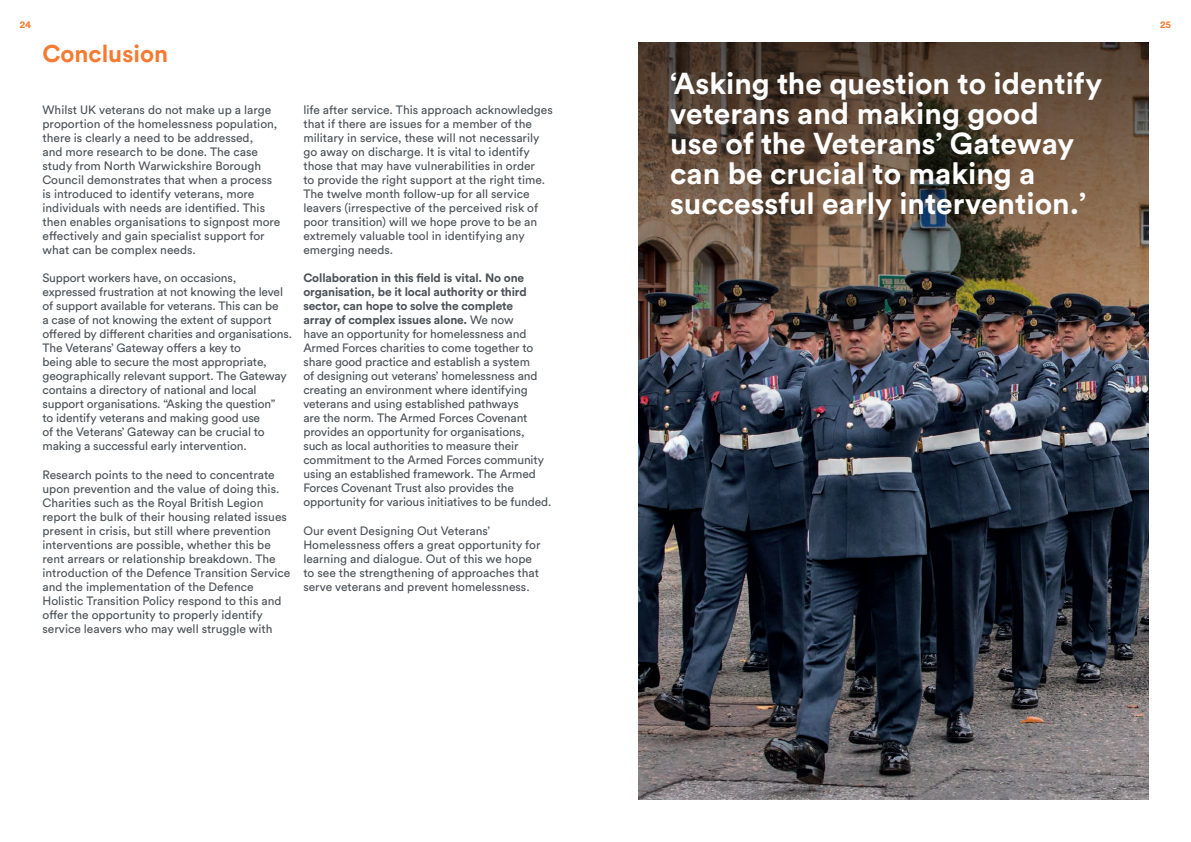
<style>
.page{position:relative;width:1191px;height:842px;background:#fff}
.page>*{position:absolute;margin:0;border:0;box-sizing:border-box;transform-origin:0 0}
.t1{font:700 30px/30px "Circular Std";color:#fff}
.t2{font:700 24px "Circular Std";color:#f47b31}
.t3{font:12px/14px "Circular Std";letter-spacing:-.005em;color:#4b5156}
.t4{font:700 10px "Circular Std";color:#f47b31}
.s1{font-weight:700}
</style>
<div class="page">
<img style="left:638px;top:421px;width:510px;height:378px">
<img style="left:638px;top:43px;width:510px;height:378px">
<p class="t4" style="left:20px;top:18px;width:13px">24</p>
<p class="t4" style="left:1160px;top:18px;width:12px">25</p>
<p class="t2" style="left:43px;top:38px;width:127px">Conclusion</p>
<p class="t1" style="left:670px;top:68px;width:433px">‘Asking the question to identify veterans and making good<br>use of the Veterans’ Gateway can be crucial to making a successful early intervention.’</p>
<p class="t3" style="left:43px;top:103px;width:239px">Whilst UK veterans do not make up a large proportion of the homelessness population, there is clearly a need to be addressed,<br>and more research to be done. The case study from North Warwickshire Borough Council demonstrates that when a process is introduced to identify veterans, more individuals with needs are identified. This then enables organisations to signpost more effectively and gain specialist support for what can be complex needs.</p>
<p class="t3" style="left:43px;top:271px;width:251px">Support workers have, on occasions, expressed frustration at not knowing the level of support available for veterans. This can be<br>a case of not knowing the extent of support offered by different charities and organisations.<br>The Veterans’ Gateway offers a key to<br>being able to secure the most appropriate, geographically relevant support. The Gateway contains a directory of national and local support organisations. “Asking the question”<br>to identify veterans and making good use<br>of the Veterans’ Gateway can be crucial to making a successful early intervention.</p>
<p class="t3" style="left:43px;top:467px;width:249px">Research points to the need to concentrate upon prevention and the value of doing this.<br>Charities such as the Royal British Legion report the bulk of their housing related issues present in crisis, but still where prevention interventions are possible, whether this be rent arrears or relationship breakdown. The introduction of the Defence Transition Service and the implementation of the Defence Holistic Transition Policy respond to this and offer the opportunity to properly identify service leavers who may well struggle with</p>
<p class="t3" style="left:303px;top:103px;width:251px">life after service. This approach acknowledges that if there are issues for a member of the military in service, these will not necessarily go away on discharge. It is vital to identify those that may have vulnerabilities in order<br>to provide the right support at the right time.<br>The twelve month follow-up for all service leavers (irrespective of the perceived risk of poor transition) will we hope prove to be an extremely valuable tool in identifying any emerging needs.</p>
<p class="t3" style="left:303px;top:271px;width:249px"><span class="s1">Collaboration in this field is vital. No one organisation, be it local authority or third sector, can hope to solve the complete<br>array of complex issues alone.</span> We now<br>have an opportunity for homelessness and Armed Forces charities to come together to share good practice and establish a system<br>of designing out veterans’ homelessness and creating an environment where identifying veterans and using established pathways<br>are the norm. The Armed Forces Covenant provides an opportunity for organisations, such as local authorities to measure their commitment to the Armed Forces community using an established framework. The Armed Forces Covenant Trust also provides the opportunity for various initiatives to be funded.</p>
<p class="t3" style="left:303px;top:523px;width:238px">Our event Designing Out Veterans’ Homelessness offers a great opportunity for learning and dialogue. Out of this we hope to see the strengthening of approaches that serve veterans and prevent homelessness.</p>
</div>
